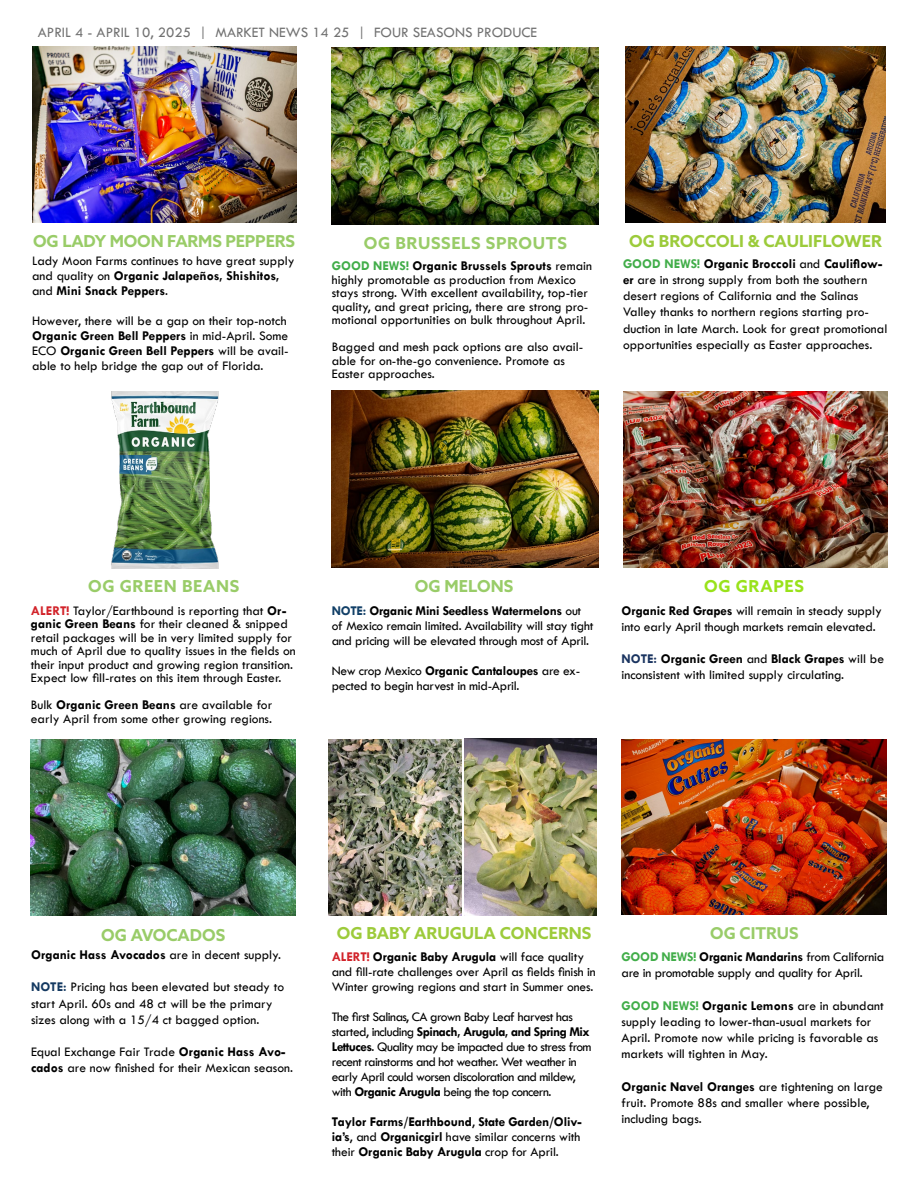
<style>
.page{position:relative;width:918px;height:1188px;background:#fff}
.page>*{position:absolute;margin:0;border:0;box-sizing:border-box;transform-origin:0 0}
.t1{font:700 16.5px "Azo Sans";color:#99cc68}
.t2{font:700 16.5px "Azo Sans";letter-spacing:.04em;color:#99cc68}
.t3{font:700 16.5px "Azo Sans";color:#9ccb3b}
.t4{font:700 16.5px "Azo Sans";color:#9dcb3b}
.t5{font:700 16.5px "Azo Sans";letter-spacing:.04em;color:#99e21a}
.t6{font:700 16.35px "Azo Sans";color:#99cc69}
.t7{font:15px "Tw Cen MT Std";color:#000}
.t8{font:13.5px/16.2px "Tw Cen";color:#000}
.t9{font:13.5px/15px "Tw Cen";letter-spacing:-.02em;color:#000}
.t10{font:13.5px/15px "Tw Cen";letter-spacing:-.04em;color:#000}
.t11{font:700 13.5px/15px "Tw Cen";letter-spacing:-.01em;color:#000;text-align:justify}
.s1{color:#000101}
.s2{font-weight:700}
.s3{font-weight:700;color:#41ad49}
.s4{font-weight:700;color:#d2232a}
.s5{font-weight:700;color:#113f67}
.s6{font-weight:700;color:#1a3460}
.s7{font-weight:400}
.s8{font-weight:700;color:#143961}
</style>
<div class="page">
<img style="left:111px;top:392px;width:108px;height:177px">
<img style="left:33px;top:46px;width:264px;height:177px">
<img style="left:623px;top:391px;width:265px;height:177px">
<img style="left:329px;top:739px;width:132px;height:177px">
<img style="left:622px;top:739px;width:264px;height:175px">
<img style="left:31px;top:739px;width:264px;height:177px">
<img style="left:332px;top:391px;width:266px;height:176px">
<img style="left:332px;top:48px;width:266px;height:177px">
<img style="left:625px;top:46px;width:261px;height:177px">
<img style="left:464px;top:739px;width:133px;height:177px">
<p class="t7" style="left:38px;top:24px;width:501px"><span class="s1">APRIL 4 - APRIL 10, 2025</span> | MARKET NEWS 14 25 | FOUR SEASONS PRODUCE</p>
<p class="t1" style="left:33px;top:231px;width:263px">OG LADY MOON FARMS PEPPERS</p>
<p class="t8" style="left:32px;top:253px;width:264px;line-height:15px">Lady Moon Farms continues to have great supply and quality on <span class="s2">Organic Jalapeños, Shishitos, </span>and <span class="s2">Mini Snack Peppers</span>.</p>
<p class="t8" style="left:32px;top:313px;width:258px;line-height:15px">However, there will be a gap on their top-notch <span class="s2">Organic Green Bell Peppers</span> in mid-April. Some ECO <span class="s2">Organic Green Bell Peppers</span> will be avail&shy;able to help bridge the gap out of Florida.</p>
<p class="t2" style="left:364px;top:232px;width:205px">OG BRUSSELS SPROUTS</p>
<p class="t8" style="left:332px;top:259px;width:262px;line-height:13.5px"><span class="s3">GOOD NEWS!</span> <span class="s2">Organic Brussels Sprouts</span> remain highly promotable as production from Mexico stays strong. With excellent availability, top-tier quality, and great pricing, there are strong pro&shy;motional opportunities on bulk throughout April.</p>
<p class="t8" style="left:332px;top:340px;width:253px;line-height:13.5px">Bagged and mesh pack options are also avail&shy;able for on-the-go convenience. Promote as<br>Easter approaches.</p>
<p class="t3" style="left:629px;top:231px;width:254px">OG BROCCOLI &amp; CAULIFLOWER</p>
<p class="t8" style="left:623px;top:255px;width:266px"><span class="s3">GOOD NEWS!</span> <span class="s2">Organic Broccoli</span> and <span class="s2">Cauliflow&shy;er</span> are in strong supply from both the southern desert regions of California and the Salinas Valley thanks to northern regions starting pro&shy;duction in late March. Look for great promotional opportunities especially as Easter approaches.</p>
<p class="t2" style="left:88px;top:575px;width:153px">OG GREEN BEANS</p>
<p class="t8" style="left:31px;top:604px;width:266px;line-height:13.5px"><span class="s4">ALERT!</span> Taylor/Earthbound is reporting that <span class="s2">Or&shy;ganic Green Beans</span> for their cleaned &amp; snipped retail packages will be in very limited supply for much of April due to quality issues in the fields on their input product and growing region transition.<br>Expect low fill-rates on this item through Easter.</p>
<p class="t8" style="left:31px;top:698px;width:243px;line-height:13.5px">Bulk <span class="s2">Organic Green Beans</span> are available for early April from some other growing regions.</p>
<p class="t1" style="left:415px;top:575px;width:100px">OG MELONS</p>
<p class="t9" style="left:332px;top:603px;width:263px"><span class="s5">NOTE:</span> <span class="s2">Organic Mini Seedless Watermelons</span> out of Mexico remain limited. Availability will stay tight and pricing will be elevated through most of April.</p>
<p class="t9" style="left:332px;top:663px;width:250px">New crop Mexico <span class="s2">Organic Cantaloupes</span> are ex&shy;pected to begin harvest in mid-April.</p>
<p class="t5" style="left:704px;top:575px;width:101px">OG GRAPES</p>
<p class="t8" style="left:622px;top:602px;width:262px"><span class="s2">Organic Red Grapes</span> will remain in steady supply into early April though markets remain elevated.</p>
<p class="t8" style="left:622px;top:651px;width:264px"><span class="s6">NOTE:</span> <span class="s2">Organic Green</span> and <span class="s2">Black Grapes</span> will be inconsistent with limited supply circulating.</p>
<p class="t4" style="left:337px;top:923px;width:256px">OG BABY ARUGULA CONCERNS</p>
<p class="t8" style="left:332px;top:950px;width:266px;line-height:15px"><span class="s4">ALERT!</span> <span class="s2">Organic Baby Arugula</span> will face quality and fill-rate challenges over April as fields finish in<br>Winter growing regions and start in Summer ones.</p>
<p class="t10" style="left:332px;top:1010px;width:261px">The first Salinas, CA grown Baby Leaf harvest has started, including <span class="s2">Spinach, Arugula, and Spring Mix Lettuces</span>. Quality may be impacted due to stress from recent rainstorms and hot weather. Wet weather in early April could worsen discoloration and mildew, with <span class="s2">Organic Arugula</span> being the top concern.</p>
<p class="t11" style="left:332px;top:1114px;width:251px">Taylor Farms/Earthbound<span class="s7">,</span> State Garden/Oliv&shy;ia’s<span class="s7">, and</span> Organicgirl <span class="s7">have similar concerns with their</span> Organic Baby Arugula <span class="s7">crop for April.</span></p>
<p class="t1" style="left:101px;top:924px;width:126px">OG AVOCADOS</p>
<p class="t6" style="left:710px;top:923px;width:90px">OG CITRUS</p>
<p class="t11" style="left:31px;top:947px;width:252px">Organic Hass Avocados <span class="s7">are in decent supply.</span></p>
<p class="t8" style="left:31px;top:979px;width:255px"><span class="s8">NOTE:</span> Pricing has been elevated but steady to start April. 60s and 48 ct will be the primary sizes along with a 15/4 ct bagged option.</p>
<p class="t8" style="left:31px;top:1044px;width:264px">Equal Exchange Fair Trade <span class="s2">Organic Hass Avo&shy;cados</span> are now finished for their Mexican season.</p>
<p class="t9" style="left:622px;top:948px;width:264px;line-height:16.2px"><span class="s3">GOOD NEWS!</span> <span class="s2">Organic Mandarins</span> from California are in promotable supply and quality for April.</p>
<p class="t8" style="left:622px;top:997px;width:264px"><span class="s3">GOOD NEWS!</span> <span class="s2">Organic Lemons</span> are in abundant supply leading to lower-than-usual markets for April. Promote now while pricing is favorable as markets will tighten in May.</p>
<p class="t8" style="left:622px;top:1078px;width:263px"><span class="s2">Organic Navel Oranges</span> are tightening on large fruit. Promote 88s and smaller where possible, including bags.</p>
</div>
